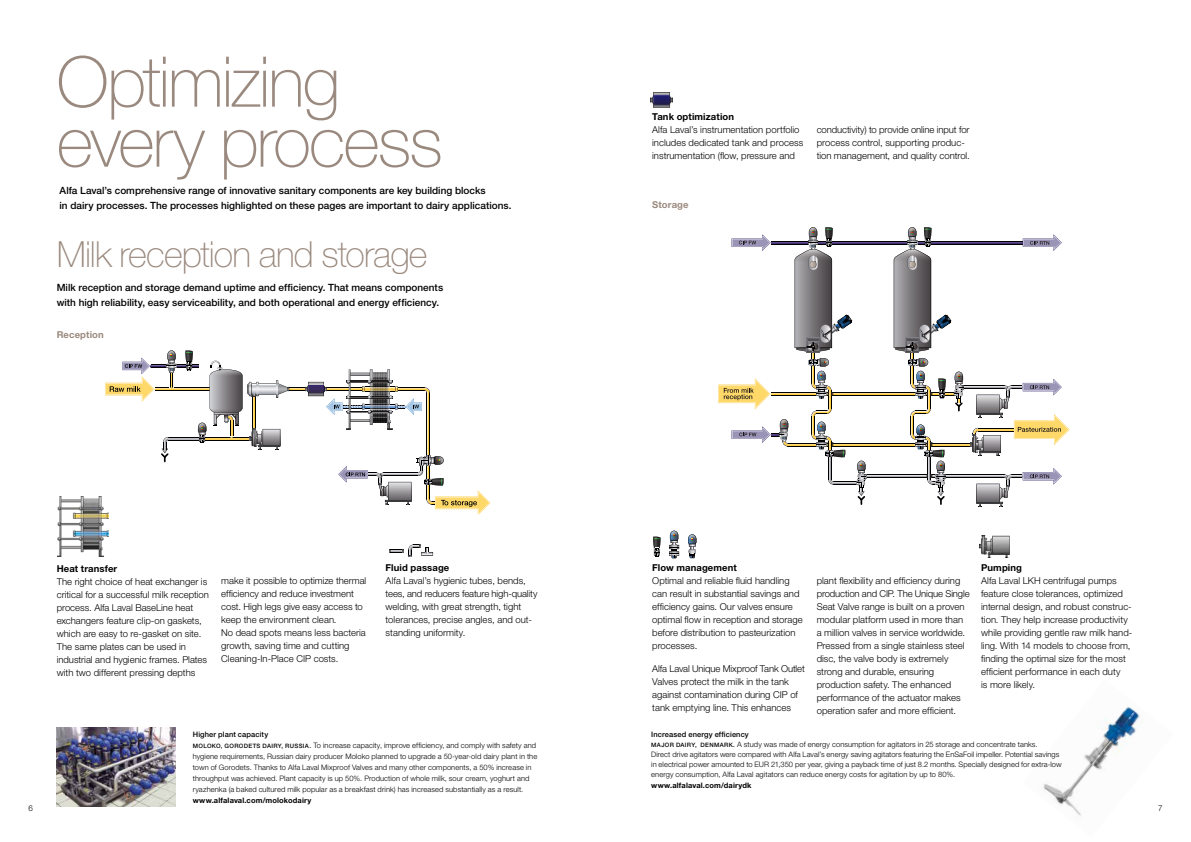
<style>
.page{position:relative;width:1191px;height:842px;background:#fff}
.page>*{position:absolute;margin:0;border:0;box-sizing:border-box;transform-origin:0 0}
.t1{font:100 70px/60px "Helvetica Neue LT Std";letter-spacing:-.03em;color:#9a897e}
.t2{font:100 36px "Helvetica Neue LT Std";letter-spacing:-.025em;color:#9a897e}
.t3{font:500 10px/15px "Helvetica Neue LT Std";color:#000}
.t4{font:300 9.5px/13px "Helvetica Neue LT Std";color:#000}
.t5{font:700 9.5px "Helvetica Neue LT Std";letter-spacing:.01em;color:#000}
.t6{font:700 9.5px "Helvetica Neue LT Std";letter-spacing:.01em;color:#9a897e}
.t7{font:300 8px "Helvetica Neue LT Std";color:#000}
.t8{font:300 7.5px/11px "Helvetica Neue LT Std";letter-spacing:.01em;color:#000}
.t9{font:700 7.5px "Helvetica Neue LT Std";letter-spacing:.02em;color:#000}
.s1{font-weight:500}
.s2{font-weight:500;font-size:6px}
</style>
<div class="page">
<img style="left:1043px;top:706px;width:97px;height:110px">
<svg style="left:155px;top:388px;width:30px;height:2px"></svg>
<hr style="left:155px;top:387px;width:59px;height:1px;background:#000">
<hr style="left:155px;top:390px;width:59px;height:1px;background:#000">
<svg style="left:427px;top:430px;width:2px;height:25px"></svg>
<hr style="left:429px;top:392px;width:1px;height:63px;background:#000">
<hr style="left:426px;top:392px;width:1px;height:63px;background:#000">
<hr style="left:168px;top:437px;width:33px;height:3px;background:#bbbabf">
<hr style="left:168px;top:437px;width:33px;height:1px;background:#000">
<hr style="left:168px;top:440px;width:33px;height:1px;background:#000">
<svg style="left:289px;top:388px;width:16px;height:2px"></svg>
<hr style="left:289px;top:387px;width:33px;height:1px;background:#000">
<hr style="left:289px;top:390px;width:33px;height:1px;background:#000">
<svg style="left:154px;top:365px;width:31px;height:2px"></svg>
<hr style="left:151px;top:364px;width:47px;height:1px;background:#000">
<hr style="left:151px;top:367px;width:47px;height:1px;background:#000">
<svg style="left:411px;top:474px;width:6px;height:2px"></svg>
<hr style="left:383px;top:473px;width:35px;height:1px;background:#000">
<hr style="left:383px;top:476px;width:35px;height:1px;background:#000">
<svg style="left:161px;top:437px;width:8px;height:24px"></svg>
<svg style="left:166px;top:350px;width:10px;height:39px"></svg>
<svg style="left:185px;top:350px;width:104px;height:100px"></svg>
<svg style="left:338px;top:466px;width:73px;height:39px"></svg>
<svg style="left:105px;top:357px;width:49px;height:45px"></svg>
<svg style="left:417px;top:455px;width:73px;height:59px"></svg>
<svg style="left:305px;top:369px;width:125px;height:61px"></svg>
<svg style="left:771px;top:242px;width:251px;height:2px"></svg>
<hr style="left:771px;top:244px;width:251px;height:1px;background:#000">
<hr style="left:771px;top:241px;width:251px;height:1px;background:#000">
<svg style="left:788px;top:444px;width:6px;height:2px"></svg>
<hr style="left:787px;top:446px;width:31px;height:1px;background:#000">
<hr style="left:787px;top:443px;width:31px;height:1px;background:#000">
<svg style="left:866px;top:393px;width:27px;height:2px"></svg>
<hr style="left:826px;top:395px;width:128px;height:1px;background:#000">
<hr style="left:826px;top:392px;width:128px;height:1px;background:#000">
<svg style="left:771px;top:393px;width:23px;height:2px"></svg>
<hr style="left:771px;top:395px;width:45px;height:1px;background:#000">
<hr style="left:771px;top:392px;width:45px;height:1px;background:#000">
<svg style="left:866px;top:444px;width:104px;height:2px"></svg>
<hr style="left:826px;top:446px;width:144px;height:1px;background:#000">
<hr style="left:826px;top:443px;width:144px;height:1px;background:#000">
<svg style="left:866px;top:475px;width:27px;height:2px"></svg>
<hr style="left:866px;top:477px;width:72px;height:1px;background:#000">
<hr style="left:866px;top:474px;width:72px;height:1px;background:#000">
<svg style="left:964px;top:386px;width:6px;height:2px"></svg>
<hr style="left:964px;top:385px;width:40px;height:1px;background:#000">
<hr style="left:964px;top:388px;width:40px;height:1px;background:#000">
<svg style="left:964px;top:475px;width:12px;height:2px"></svg>
<hr style="left:945px;top:474px;width:59px;height:1px;background:#000">
<hr style="left:945px;top:477px;width:59px;height:1px;background:#000">
<svg style="left:794px;top:227px;width:72px;height:277px"></svg>
<svg style="left:893px;top:227px;width:71px;height:277px"></svg>
<svg style="left:731px;top:419px;width:57px;height:27px"></svg>
<svg style="left:718px;top:378px;width:52px;height:31px"></svg>
<svg style="left:731px;top:234px;width:39px;height:17px"></svg>
<svg style="left:1022px;top:234px;width:39px;height:17px"></svg>
<svg style="left:970px;top:379px;width:99px;height:77px"></svg>
<svg style="left:976px;top:468px;width:85px;height:39px"></svg>
<img style="left:57px;top:496px;width:51px;height:61px">
<svg style="left:389px;top:544px;width:44px;height:12px"></svg>
<svg style="left:669px;top:531px;width:10px;height:27px"></svg>
<svg style="left:688px;top:534px;width:8px;height:24px"></svg>
<img style="left:979px;top:536px;width:30px;height:21px">
<img style="left:650px;top:93px;width:22px;height:14px">
<img style="left:57px;top:727px;width:119px;height:79px">
<svg style="left:653px;top:537px;width:7px;height:20px"></svg>
<h1 class="t1" style="left:57px;top:52px;width:388px">Optimizing every process</h1>
<p class="t3" style="left:60px;top:183px;width:453px">Alfa Laval’s comprehensive range of innovative sanitary components are key building blocks<br>in dairy processes. The processes highlighted on these pages are important to dairy applications.</p>
<h2 class="t2" style="left:57px;top:233px;width:372px">Milk reception and storage</h2>
<p class="t3" style="left:57px;top:279px;width:388px">Milk reception and storage demand uptime and efficiency. That means components with high reliability, easy serviceability, and both operational and energy efficiency.</p>
<p class="t6" style="left:57px;top:328px;width:49px">Reception</p>
<p class="t5" style="left:57px;top:562px;width:62px">Heat transfer</p>
<p class="t4" style="left:57px;top:574px;width:154px">The right choice of heat exchanger is critical for a successful milk reception process. Alfa Laval BaseLine heat exchangers feature clip-on gaskets, which are easy to re-gasket on site.<br>The same plates can be used in industrial and hygienic frames. Plates with two different pressing depths</p>
<p class="t4" style="left:221px;top:574px;width:147px">make it possible to optimize thermal efficiency and reduce investment cost. High legs give easy access to keep the environment clean.<br>No dead spots means less bacteria growth, saving time and cutting<br>Cleaning-In-Place CIP costs.</p>
<p class="t5" style="left:386px;top:562px;width:65px">Fluid passage</p>
<p class="t4" style="left:386px;top:574px;width:153px">Alfa Laval’s hygienic tubes, bends, tees, and reducers feature high-quality welding, with great strength, tight tolerances, precise angles, and out&shy;standing uniformity.</p>
<p class="t5" style="left:652px;top:111px;width:83px">Tank optimization</p>
<p class="t4" style="left:652px;top:123px;width:153px">Alfa Laval’s instrumentation portfolio includes dedicated tank and process instrumentation (flow, pressure and</p>
<p class="t4" style="left:816px;top:123px;width:155px">conductivity) to provide online input for process control, supporting produc&shy;tion management, and quality control.</p>
<p class="t6" style="left:652px;top:199px;width:38px">Storage</p>
<p class="t5" style="left:652px;top:562px;width:86px">Flow management</p>
<p class="t4" style="left:652px;top:574px;width:152px">Optimal and reliable fluid handling can result in substantial savings and efficiency gains. Our valves ensure optimal flow in reception and storage before distribution to pasteurization processes.</p>
<p class="t4" style="left:652px;top:662px;width:154px">Alfa Laval Unique Mixproof Tank Outlet Valves protect the milk in the tank against contamination during CIP of tank emptying line. This enhances</p>
<p class="t4" style="left:816px;top:574px;width:154px">plant flexibility and efficiency during production and CIP. The Unique Single Seat Valve range is built on a proven modular platform used in more than a million valves in service worldwide.<br>Pressed from a single stainless steel disc, the valve body is extremely strong and durable, ensuring production safety. The enhanced performance of the actuator makes operation safer and more efficient.</p>
<p class="t5" style="left:981px;top:562px;width:42px">Pumping</p>
<p class="t4" style="left:981px;top:574px;width:153px">Alfa Laval LKH centrifugal pumps feature close tolerances, optimized internal design, and robust construc&shy;tion. They help increase productivity while providing gentle raw milk hand&shy;ling. With 14 models to choose from, finding the optimal size for the most efficient performance in each duty<br>is more likely.</p>
<p class="t8" style="left:193px;top:728px;width:346px"><span class="s1">Higher plant capacity<br></span><span class="s2">MOLOKO, GORODETS DAIRY, RUSSIA.</span> To increase capacity, improve efficiency, and comply with safety and hygiene requirements, Russian dairy producer Moloko planned to upgrade a 50-year-old dairy plant in the town of Gorodets. Thanks to Alfa Laval Mixproof Valves and many other components, a 50% increase in throughput was achieved. Plant capacity is up 50%. Production of whole milk, sour cream, yoghurt and ryazhenka (a baked cultured milk popular as a breakfast drink) has increased substantially as a result.</p>
<p class="t9" style="left:193px;top:795px;width:120px">www.alfalaval.com/molokodairy</p>
<p class="t8" style="left:651px;top:729px;width:412px;line-height:10px"><span class="s1">Increased energy efficiency<br></span><span class="s2">MAJOR DAIRY, DENMARK.</span> A study was made of energy consumption for agitators in 25 storage and concentrate tanks.<br>Direct drive agitators were compared with Alfa Laval’s energy saving agitators featuring the EnSaFoil impeller. Potential savings in electrical power amounted to EUR 21,350 per year, giving a payback time of just 8.2 months. Specially designed for extra-low energy consumption, Alfa Laval agitators can reduce energy costs for agitation by up to 80%.</p>
<p class="t9" style="left:651px;top:780px;width:102px">www.alfalaval.com/dairydk</p>
<p class="t7" style="left:28px;top:803px;width:6px">6</p>
<p class="t7" style="left:1158px;top:803px;width:6px">7</p>
</div>
